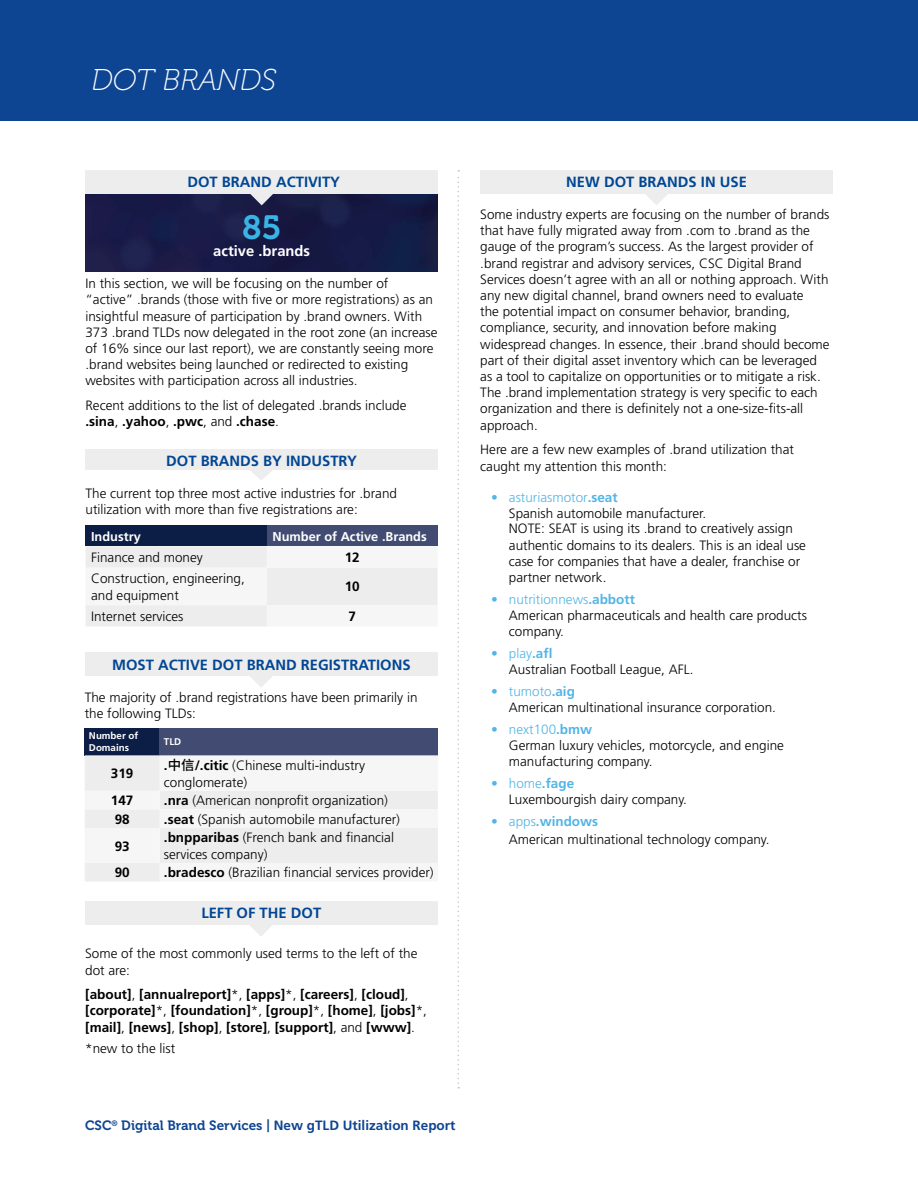
<style>
.page{position:relative;width:918px;height:1188px;background:#fff}
.page>*{position:absolute;margin:0;border:0;box-sizing:border-box;transform-origin:0 0}
.t1{font:33.45px "Museo 700";color:#38b5e6}
.t2{font:italic 30px "Museo 100";color:#fff}
.t3{font:700 14.85px "Frutiger LT Std";color:#014694}
.t4{font:700 14.85px "Frutiger LT Std";color:#fff}
.t5{font:300 13.5px/16.2px "Frutiger LT Std";color:#000}
.t6{font:700 13.5px/16.2px "Frutiger LT Std";color:#000}
.t7{font:13.5px "Museo 700";color:#0e4592}
.t8{font:700 12.75px "Frutiger LT Std";color:#fff}
.t9{font:700 9.75px/11.7px "Frutiger LT Std";color:#fff}
.s1{font-weight:700}
.s2{font-family:"Noto Sans CJ Ktc";font-weight:500}
.s3{font-weight:300}
.s4{font-weight:700;color:#52b5e6}
.s5{color:#52b5e6}
.s6{font-family:"Frutiger LT Std";font-weight:700}
</style>
<div class="page">
<div style="left:0;top:0;width:918px;height:121px;background:#0e4592"></div>
<div style="left:480px;top:170px;width:353px;height:24px;background:#ededed"></div>
<svg style="left:646px;top:194px;width:21px;height:11px"></svg>
<div style="left:85px;top:449px;width:353px;height:21px;background:#ededed"></div>
<svg style="left:250px;top:470px;width:23px;height:10px"></svg>
<div style="left:86px;top:526px;width:181px;height:20px;background:#0d1e46"></div>
<div style="left:267px;top:526px;width:171px;height:20px;background:#424b72"></div>
<div style="left:86px;top:546px;width:352px;height:80px;background:#f3f3f3"></div>
<div style="left:85px;top:901px;width:352px;height:24px;background:#ededed"></div>
<svg style="left:250px;top:925px;width:22px;height:11px"></svg>
<svg style="left:458px;top:170px;width:1px;height:919px"></svg>
<img style="left:85px;top:194px;width:353px;height:77px">
<div style="left:85px;top:170px;width:353px;height:24px;background:#ededed"></div>
<svg style="left:247px;top:194px;width:30px;height:11px"></svg>
<div style="left:85px;top:652px;width:353px;height:24px;background:#ededed"></div>
<svg style="left:250px;top:676px;width:22px;height:11px"></svg>
<div style="left:85px;top:728px;width:75px;height:27px;background:#0d1e46"></div>
<div style="left:160px;top:728px;width:278px;height:27px;background:#424b72"></div>
<svg style="left:85px;top:755px;width:353px;height:126px;fill:#f6f6f6"></svg>
<h2 class="t2" style="left:91px;top:64px;width:187px">DOT BRANDS</h2>
<p class="t3" style="left:187px;top:173px;width:154px">DOT BRAND ACTIVITY</p>
<h1 class="t1" style="left:242px;top:209px;width:41px">85</h1>
<p class="t4" style="left:213px;top:242px;width:98px">active .brands</p>
<p class="t5" style="left:85px;top:276px;width:354px">In this section, we will be focusing on the number of “active” .brands (those with five or more registrations) as an insightful measure of participation by .brand owners. With 373 .brand TLDs now delegated in the root zone (an increase of 16% since our last report), we are constantly seeing more .brand websites being launched or redirected to existing websites with participation across all industries.</p>
<p class="t5" style="left:85px;top:398px;width:323px">Recent additions to the list of delegated .brands include <span class="s1">.sina</span>, <span class="s1">.yahoo</span>, <span class="s1">.pwc</span>, and <span class="s1">.chase</span>.</p>
<p class="t3" style="left:166px;top:452px;width:192px">DOT BRANDS BY INDUSTRY</p>
<p class="t5" style="left:86px;top:485px;width:313px">The current top three most active industries for .brand utilization with more than five registrations are:</p>
<p class="t8" style="left:91px;top:529px;width:51px">Industry</p>
<p class="t8" style="left:272px;top:529px;width:156px">Number of Active .Brands</p>
<p class="t5" style="left:91px;top:550px;width:113px">Finance and money</p>
<p class="t6" style="left:345px;top:549px;width:17px">12</p>
<p class="t5" style="left:91px;top:571px;width:155px">Construction, engineering, and equipment</p>
<p class="t6" style="left:345px;top:579px;width:17px">10</p>
<p class="t5" style="left:91px;top:608px;width:94px">Internet services</p>
<p class="t6" style="left:348px;top:608px;width:9px">7</p>
<p class="t3" style="left:112px;top:656px;width:300px">MOST ACTIVE DOT BRAND REGISTRATIONS</p>
<p class="t5" style="left:85px;top:689px;width:334px">The majority of .brand registrations have been primarily in the following TLDs:</p>
<p class="t9" style="left:89px;top:730px;width:51px">Number of<br>Domains</p>
<p class="t9" style="left:164px;top:736px;width:19px">TLD</p>
<p class="t6" style="left:111px;top:765px;width:24px">319</p>
<p class="t5" style="left:164px;top:758px;width:203px"><span class="s1">.</span><span class="s2">中信</span><span class="s1">/.citic</span> (Chinese multi-industry conglomerate)</p>
<p class="t6" style="left:111px;top:792px;width:24px">147</p>
<p class="t5" style="left:164px;top:793px;width:226px"><span class="s1">.nra</span> (American nonprofit organization)</p>
<p class="t6" style="left:115px;top:811px;width:17px">98</p>
<p class="t5" style="left:164px;top:811px;width:238px"><span class="s1">.seat</span> (Spanish automobile manufacturer)</p>
<p class="t6" style="left:115px;top:838px;width:17px">93</p>
<p class="t5" style="left:164px;top:830px;width:232px"><span class="s1">.bnpparibas</span> (French bank and financial services company)</p>
<p class="t6" style="left:115px;top:865px;width:17px">90</p>
<p class="t5" style="left:164px;top:865px;width:271px"><span class="s1">.bradesco</span> (Brazilian financial services provider)</p>
<p class="t3" style="left:201px;top:904px;width:121px">LEFT OF THE DOT</p>
<p class="t5" style="left:85px;top:946px;width:334px">Some of the most commonly used terms to the left of the dot are:</p>
<p class="t6" style="left:85px;top:987px;width:343px">[about]<span class="s3">,</span> [annualreport]<span class="s3">*,</span> [apps]<span class="s3">*,</span> [careers]<span class="s3">,</span> [cloud]<span class="s3">, </span>[corporate]<span class="s3">*,</span> [foundation]<span class="s3">*,</span> [group]<span class="s3">*,</span> [home]<span class="s3">,</span> [jobs]<span class="s3">*, </span>[mail]<span class="s3">,</span> [news]<span class="s3">,</span> [shop]<span class="s3">,</span> [store]<span class="s3">,</span> [support]<span class="s3">, and</span> [www]<span class="s3">.</span></p>
<p class="t5" style="left:85px;top:1041px;width:92px">*new to the list</p>
<p class="t3" style="left:566px;top:173px;width:182px">NEW DOT BRANDS IN USE</p>
<p class="t5" style="left:480px;top:206px;width:351px">Some industry experts are focusing on the number of brands that have fully migrated away from .com to .brand as the gauge of the program’s success. As the largest provider of .brand registrar and advisory services, CSC Digital Brand Services doesn’t agree with an all or nothing approach. With any new digital channel, brand owners need to evaluate<br>the potential impact on consumer behavior, branding, compliance, security, and innovation before making widespread changes. In essence, their .brand should become part of their digital asset inventory which can be leveraged as a tool to capitalize on opportunities or to mitigate a risk.<br>The .brand implementation strategy is very specific to each organization and there is definitely not a one-size-fits-all approach.</p>
<p class="t5" style="left:480px;top:442px;width:315px">Here are a few new examples of .brand utilization that caught my attention this month:</p>
<p class="t5" style="left:509px;top:489px;width:299px;text-indent:-18px"><span class="s4">•</span> <span class="s5">asturiasmotor</span><span class="s4">.seat<br></span>Spanish automobile manufacturer.<br>NOTE: SEAT is using its .brand to creatively assign authentic domains to its dealers. This is an ideal use case for companies that have a dealer, franchise or partner network.</p>
<p class="t5" style="left:509px;top:591px;width:300px;text-indent:-18px"><span class="s4">•</span> <span class="s5">nutritionnews</span><span class="s4">.abbott<br></span>American pharmaceuticals and health care products company.</p>
<p class="t5" style="left:509px;top:645px;width:186px;text-indent:-18px"><span class="s4">•</span> <span class="s5">play</span><span class="s4">.afl<br></span>Australian Football League, AFL.</p>
<p class="t5" style="left:509px;top:683px;width:269px;text-indent:-18px"><span class="s4">•</span> <span class="s5">tumoto</span><span class="s4">.aig<br></span>American multinational insurance corporation.</p>
<p class="t5" style="left:509px;top:721px;width:277px;text-indent:-18px"><span class="s4">•</span> <span class="s5">next100</span><span class="s4">.bmw<br></span>German luxury vehicles, motorcycle, and engine manufacturing company.</p>
<p class="t5" style="left:509px;top:776px;width:180px;text-indent:-18px"><span class="s4">•</span> <span class="s5">home</span><span class="s4">.fage<br></span>Luxembourgish dairy company.</p>
<p class="t5" style="left:509px;top:813px;width:262px;line-height:17.7px;text-indent:-18px"><span class="s5">• apps</span><span class="s4">.windows<br></span>American multinational technology company.</p>
<p class="t7" style="left:85px;top:1118px;width:372px">CSC<sup>®</sup> Digital Brand Services | <span class="s6">New gTLD Utilization Report</span></p>
</div>
